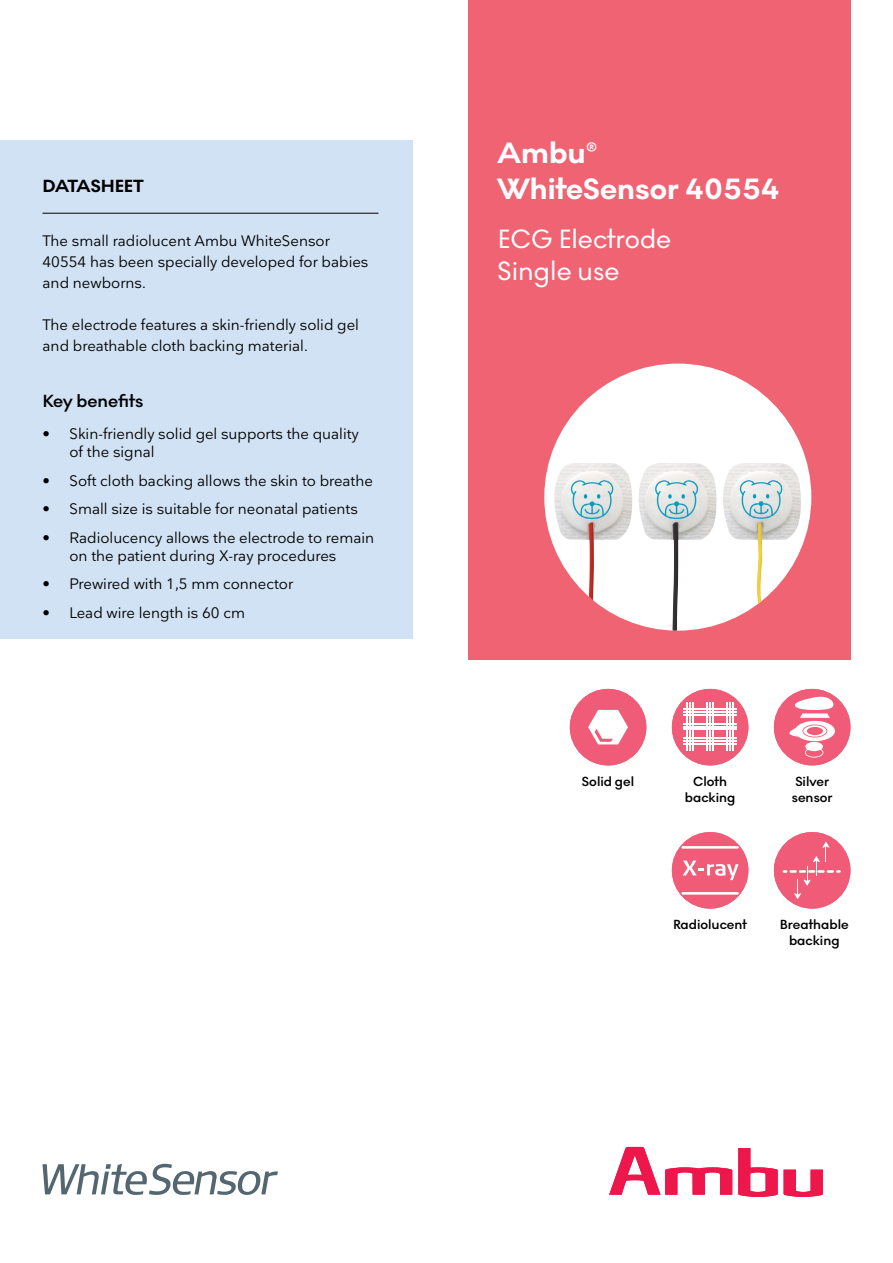
<style>
.page{position:relative;width:893px;height:1263px;background:#fff}
.page>*{position:absolute;margin:0;border:0;box-sizing:border-box;transform-origin:0 0}
.t1{font:700 30px/36px "Noir No 1";color:#fff}
.t2{font:27px/32.4px "Noir No 1";color:#fff}
.t3{font:600 18px "Noir No 1";color:#000}
.t4{font:700 18px "Noir No 1";color:#000}
.t5{font:15px/21px "Nationale";color:#000}
.t6{font:600 13.5px/16.5px "Noir No 1";color:#000;text-align:center}
</style>
<div class="page">
<svg style="left:784px;top:1169px;width:39px;height:28px"></svg>
<svg style="left:738px;top:1148px;width:40px;height:49px"></svg>
<svg style="left:609px;top:1147px;width:123px;height:48px"></svg>
<svg style="left:43px;top:1164px;width:235px;height:31px"></svg>
<div style="left:468px;top:0;width:382px;height:659px;background:#f06373"></div>
<svg style="left:672px;top:832px;width:76px;height:77px"></svg>
<svg style="left:774px;top:832px;width:76px;height:77px"></svg>
<svg style="left:672px;top:689px;width:76px;height:76px"></svg>
<svg style="left:570px;top:689px;width:76px;height:76px"></svg>
<svg style="left:774px;top:689px;width:76px;height:76px"></svg>
<div style="left:0;top:140px;width:412px;height:499px;background:#d1e2f4"></div>
<div style="left:544px;top:364px;width:267px;height:267px;background:#fff;border-radius:50%"></div>
<img style="left:554px;top:463px;width:78px;height:137px">
<img style="left:639px;top:463px;width:77px;height:168px">
<img style="left:723px;top:463px;width:78px;height:141px">
<hr style="left:43px;top:213px;width:335px;height:1px;background:#000">
<p class="t4" style="left:43px;top:172px;width:103px">DATASHEET</p>
<p class="t5" style="left:43px;top:230px;width:327px">The small radiolucent Ambu WhiteSensor<br>40554 has been specially developed for babies and newborns.</p>
<p class="t5" style="left:43px;top:314px;width:318px">The electrode features a skin-friendly solid gel and breathable cloth backing material.</p>
<p class="t3" style="left:43px;top:387px;width:102px">Key benefits</p>
<p class="t5" style="left:70px;top:425px;width:291px;line-height:18px;text-indent:-27px">• Skin-friendly solid gel supports the quality of the signal</p>
<p class="t5" style="left:43px;top:470px;width:332px">• Soft cloth backing allows the skin to breathe</p>
<p class="t5" style="left:43px;top:498px;width:317px">• Small size is suitable for neonatal patients</p>
<p class="t5" style="left:70px;top:528px;width:306px;line-height:18px;text-indent:-27px">• Radiolucency allows the electrode to remain on the patient during X-ray procedures</p>
<p class="t5" style="left:43px;top:573px;width:252px">• Prewired with 1,5 mm connector</p>
<p class="t5" style="left:43px;top:602px;width:204px">• Lead wire length is 60 cm</p>
<h1 class="t1" style="left:497px;top:134px;width:284px">Ambu®<br>WhiteSensor 40554</h1>
<h2 class="t2" style="left:497px;top:222px;width:175px">ECG Electrode<br>Single use</h2>
<p class="t6" style="left:582px;top:773px;width:54px">Solid gel</p>
<p class="t6" style="left:792px;top:773px;width:42px;text-align:left">Silver sensor</p>
<p class="t6" style="left:685px;top:773px;width:52px">Cloth backing</p>
<p class="t6" style="left:673px;top:916px;width:76px">Radiolucent</p>
<p class="t6" style="left:780px;top:916px;width:70px">Breathable backing</p>
</div>
